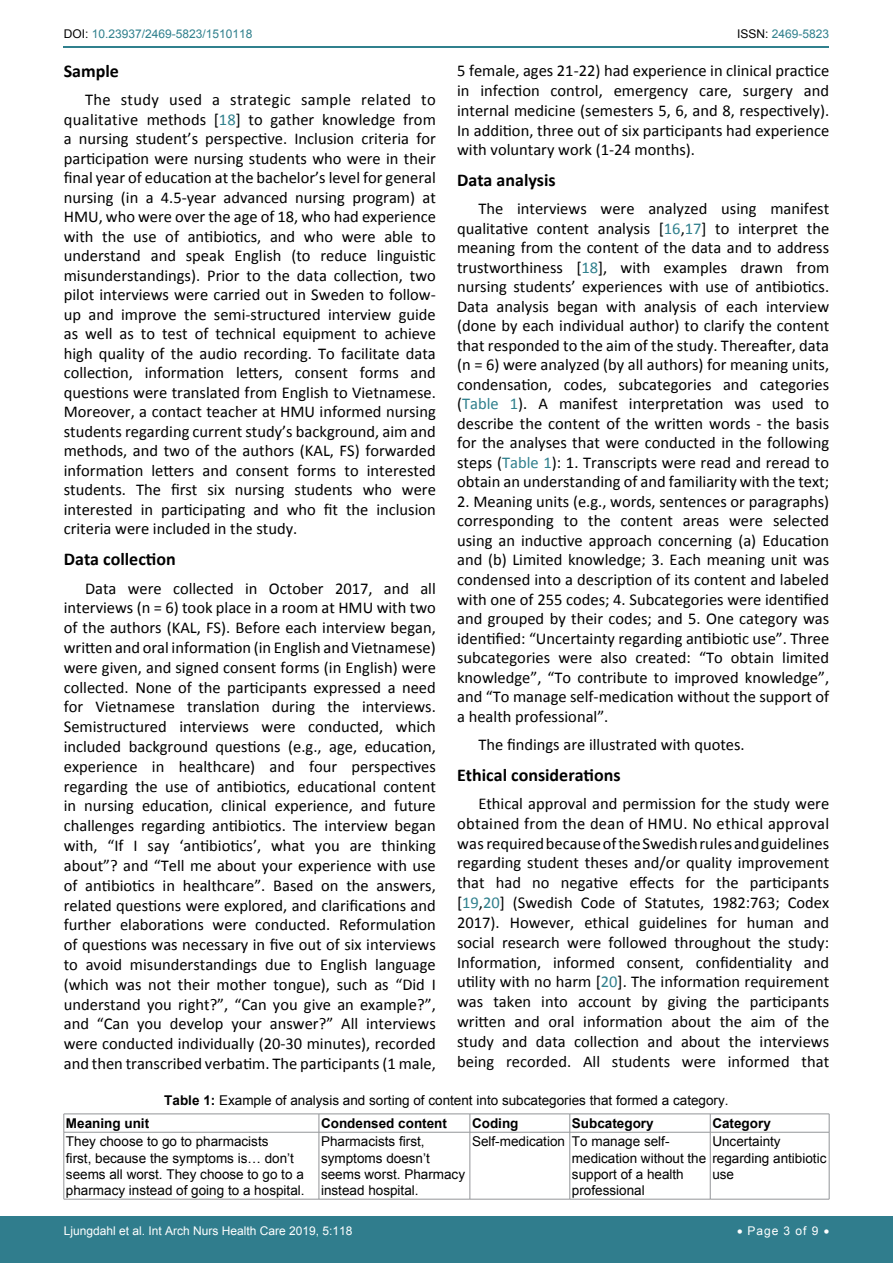
<style>
.page{position:relative;width:893px;height:1263px;background:#fff}
.page>*{position:absolute;margin:0;border:0;box-sizing:border-box;transform-origin:0 0}
.t1{font:700 18px "Calibri";color:#000}
.t2{font:16.5px/19.5px "Calibri";color:#000;text-align:justify}
.t3{font:13.5px/16.2px "Arial";color:#000}
.t4{font:700 13.5px "Arial";color:#000}
.t5{font:12px "Arial";color:#fff}
.t6{font:12px "Arial";color:#30808d}
.s1{color:#000}
.s2{color:#30808d}
.s3{font-weight:700}
</style>
<div class="page">
<hr style="left:64px;top:46px;width:765px;height:2px;background:#30808d">
<div style="left:0;top:1217px;width:893px;height:46px;background:#307d8d"></div>
<hr style="left:64px;top:1113px;width:255px;height:1px;background:#939598">
<svg style="left:64px;top:1114px;width:1px;height:18px"></svg>
<hr style="left:319px;top:1113px;width:151px;height:1px;background:#939598">
<svg style="left:319px;top:1114px;width:1px;height:18px"></svg>
<hr style="left:470px;top:1113px;width:100px;height:1px;background:#939598">
<svg style="left:470px;top:1114px;width:1px;height:18px"></svg>
<hr style="left:570px;top:1113px;width:140px;height:1px;background:#939598">
<svg style="left:570px;top:1114px;width:1px;height:18px"></svg>
<hr style="left:710px;top:1113px;width:119px;height:1px;background:#939598">
<svg style="left:710px;top:1114px;width:1px;height:18px"></svg>
<svg style="left:829px;top:1114px;width:1px;height:18px"></svg>
<hr style="left:64px;top:1132px;width:255px;height:1px;background:#939598">
<hr style="left:64px;top:1132px;width:1px;height:67px;background:#939598">
<hr style="left:319px;top:1132px;width:151px;height:1px;background:#939598">
<hr style="left:319px;top:1132px;width:1px;height:67px;background:#939598">
<hr style="left:470px;top:1132px;width:100px;height:1px;background:#939598">
<hr style="left:470px;top:1132px;width:1px;height:67px;background:#939598">
<hr style="left:570px;top:1132px;width:140px;height:1px;background:#939598">
<hr style="left:570px;top:1132px;width:1px;height:67px;background:#939598">
<hr style="left:710px;top:1132px;width:119px;height:1px;background:#939598">
<hr style="left:710px;top:1132px;width:1px;height:67px;background:#939598">
<hr style="left:829px;top:1132px;width:1px;height:67px;background:#939598">
<hr style="left:64px;top:1199px;width:255px;height:1px;background:#939598">
<hr style="left:319px;top:1199px;width:151px;height:1px;background:#939598">
<hr style="left:470px;top:1199px;width:100px;height:1px;background:#939598">
<hr style="left:570px;top:1199px;width:140px;height:1px;background:#939598">
<hr style="left:710px;top:1199px;width:119px;height:1px;background:#939598">
<p class="t6" style="left:64px;top:26px;width:190px"><span class="s1">DOI:</span> 10.23937/2469-5823/1510118</p>
<p class="t6" style="left:737px;top:26px;width:94px"><span class="s1">ISSN:</span> 2469-5823</p>
<p class="t2" style="left:457px;top:61px;width:374px">5 female, ages 21-22) had experience in clinical practice in infection control, emergency care, surgery and internal medicine (semesters 5, 6, and 8, respectively).<br>In addition, three out of six participants had experience with voluntary work (1-24 months).</p>
<p class="t1" style="left:457px;top:169px;width:100px">Data analysis</p>
<p class="t2" style="left:457px;top:199px;width:374px;text-indent:21px">The interviews were analyzed using manifest qualitative content analysis [<span class="s2">16</span>,<span class="s2">17</span>] to interpret the meaning from the content of the data and to address trustworthiness [<span class="s2">18</span>], with examples drawn from nursing students’ experiences with use of antibiotics.<br>Data analysis began with analysis of each interview (done by each individual author) to clarify the content that responded to the aim of the study. Thereafter, data (n = 6) were analyzed (by all authors) for meaning units, condensation, codes, subcategories and categories (<span class="s2">Table 1</span>). A manifest interpretation was used to describe the content of the written words - the basis for the analyses that were conducted in the following steps (<span class="s2">Table 1</span>): 1. Transcripts were read and reread to obtain an understanding of and familiarity with the text;</p>
<p class="t2" style="left:457px;top:492px;width:374px">2. Meaning units (e.g., words, sentences or paragraphs) corresponding to the content areas were selected using an inductive approach concerning (a) Education and (b) Limited knowledge; 3. Each meaning unit was condensed into a description of its content and labeled with one of 255 codes; 4. Subcategories were identified and grouped by their codes; and 5. One category was identified: “Uncertainty regarding antibiotic use”. Three subcategories were also created: “To obtain limited knowledge”, “To contribute to improved knowledge”, and “To manage self-medication without the support of a health professional”.</p>
<p class="t2" style="left:478px;top:735px;width:268px">The findings are illustrated with quotes.</p>
<p class="t1" style="left:457px;top:763px;width:165px">Ethical considerations</p>
<p class="t2" style="left:457px;top:794px;width:374px;text-indent:21px">Ethical approval and permission for the study were obtained from the dean of HMU. No ethical approval was required because of the Swedish rules and guidelines regarding student theses and/or quality improvement that had no negative effects for the participants [<span class="s2">19</span>,<span class="s2">20</span>] (Swedish Code of Statutes, 1982:763; Codex 2017). However, ethical guidelines for human and social research were followed throughout the study:<br>Information, informed consent, confidentiality and utility with no harm [<span class="s2">20</span>]. The information requirement was taken into account by giving the participants written and oral information about the aim of the study and data collection and about the interviews being recorded. All students were informed that</p>
<p class="t1" style="left:64px;top:60px;width:57px">Sample</p>
<p class="t2" style="left:64px;top:90px;width:374px;text-indent:21px">The study used a strategic sample related to qualitative methods [<span class="s2">18</span>] to gather knowledge from a nursing student’s perspective. Inclusion criteria for participation were nursing students who were in their final year of education at the bachelor’s level for general nursing (in a 4.5-year advanced nursing program) at HMU, who were over the age of 18, who had experience with the use of antibiotics, and who were able to understand and speak English (to reduce linguistic misunderstandings). Prior to the data collection, two pilot interviews were carried out in Sweden to follow&shy;up and improve the semi-structured interview guide as well as to test of technical equipment to achieve high quality of the audio recording. To facilitate data collection, information letters, consent forms and questions were translated from English to Vietnamese.<br>Moreover, a contact teacher at HMU informed nursing students regarding current study’s background, aim and methods, and two of the authors (KAL, FS) forwarded information letters and consent forms to interested students. The first six nursing students who were interested in participating and who fit the inclusion criteria were included in the study.</p>
<p class="t1" style="left:64px;top:548px;width:113px">Data collection</p>
<p class="t2" style="left:64px;top:578px;width:374px;text-indent:21px">Data were collected in October 2017, and all interviews (n = 6) took place in a room at HMU with two of the authors (KAL, FS). Before each interview began, written and oral information (in English and Vietnamese) were given, and signed consent forms (in English) were collected. None of the participants expressed a need for Vietnamese translation during the interviews.<br>Semistructured interviews were conducted, which included background questions (e.g., age, education, experience in healthcare) and four perspectives regarding the use of antibiotics, educational content in nursing education, clinical experience, and future challenges regarding antibiotics. The interview began with, “If I say ‘antibiotics’, what you are thinking about”? and “Tell me about your experience with use of antibiotics in healthcare”. Based on the answers, related questions were explored, and clarifications and further elaborations were conducted. Reformulation of questions was necessary in five out of six interviews to avoid misunderstandings due to English language (which was not their mother tongue), such as “Did I understand you right?”, “Can you give an example?”, and “Can you develop your answer?” All interviews were conducted individually (20-30 minutes), recorded and then transcribed verbatim. The participants (1 male,</p>
<p class="t3" style="left:164px;top:1093px;width:566px"><span class="s3">Table 1:</span> Example of analysis and sorting of content into subcategories that formed a category.</p>
<p class="t4" style="left:66px;top:1114px;width:85px">Meaning unit</p>
<p class="t4" style="left:321px;top:1114px;width:128px">Condensed content</p>
<p class="t4" style="left:472px;top:1114px;width:48px">Coding</p>
<p class="t4" style="left:572px;top:1114px;width:83px">Subcategory</p>
<p class="t4" style="left:712px;top:1114px;width:60px">Category</p>
<p class="t3" style="left:66px;top:1133px;width:240px">They choose to go to pharmacists<br>first, because the symptoms is… don’t seems all worst. They choose to go to a pharmacy instead of going to a hospital.</p>
<p class="t3" style="left:321px;top:1133px;width:146px">Pharmacists first, symptoms doesn’t seems worst. Pharmacy instead hospital.</p>
<p class="t3" style="left:572px;top:1133px;width:136px;text-indent:-100px">Self-medication To manage self&shy;medication without the support of a health professional</p>
<p class="t3" style="left:712px;top:1133px;width:116px">Uncertainty regarding antibiotic use</p>
<p class="t5" style="left:64px;top:1223px;width:290px">Ljungdahl et al. Int Arch Nurs Health Care 2019, 5:118</p>
<p class="t5" style="left:737px;top:1223px;width:94px">• Page 3 of 9 •</p>
</div>
